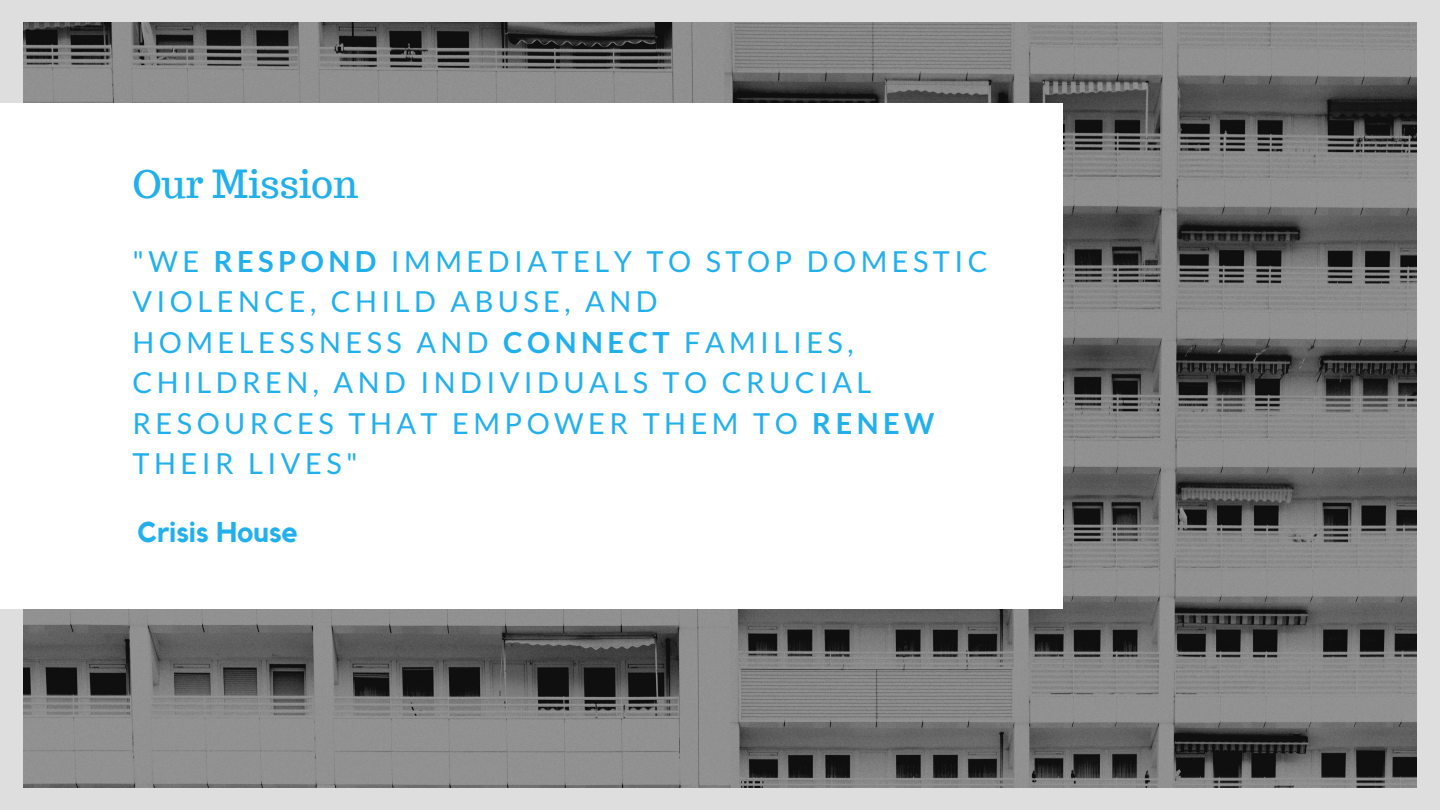
<style>
.page{position:relative;width:1440px;height:810px;background:#dedede}
.page>*{position:absolute;margin:0;border:0;box-sizing:border-box;transform-origin:0 0}
.t1{font:38px "Trocchi";color:#22b0ed}
.t2{font:29px/40.5px "Lato";letter-spacing:.155em;color:#22b0ed}
.t3{font:700 28.5px "Kollektif";color:#22b0ed}
.s1{font-weight:700}
</style>
<div class="page">
<img style="left:23px;top:23px;width:1394px;height:764px">
<div style="left:0;top:103px;width:1063px;height:506px;background:#fff"></div>
<p class="t1" style="left:132px;top:159px;width:228px">Our Mission</p>
<p class="t2" style="left:132px;top:240px;width:857px">"WE <span class="s1">RESPOND</span> IMMEDIATELY TO STOP DOMESTIC<br>VIOLENCE, CHILD ABUSE, AND<br>HOMELESSNESS AND <span class="s1">CONNECT</span> FAMILIES,<br>CHILDREN, AND INDIVIDUALS TO CRUCIAL<br>RESOURCES THAT EMPOWER THEM TO <span class="s1">RENEW<br></span>THEIR LIVES"</p>
<p class="t3" style="left:138px;top:519px;width:162px">Crisis House</p>
</div>
